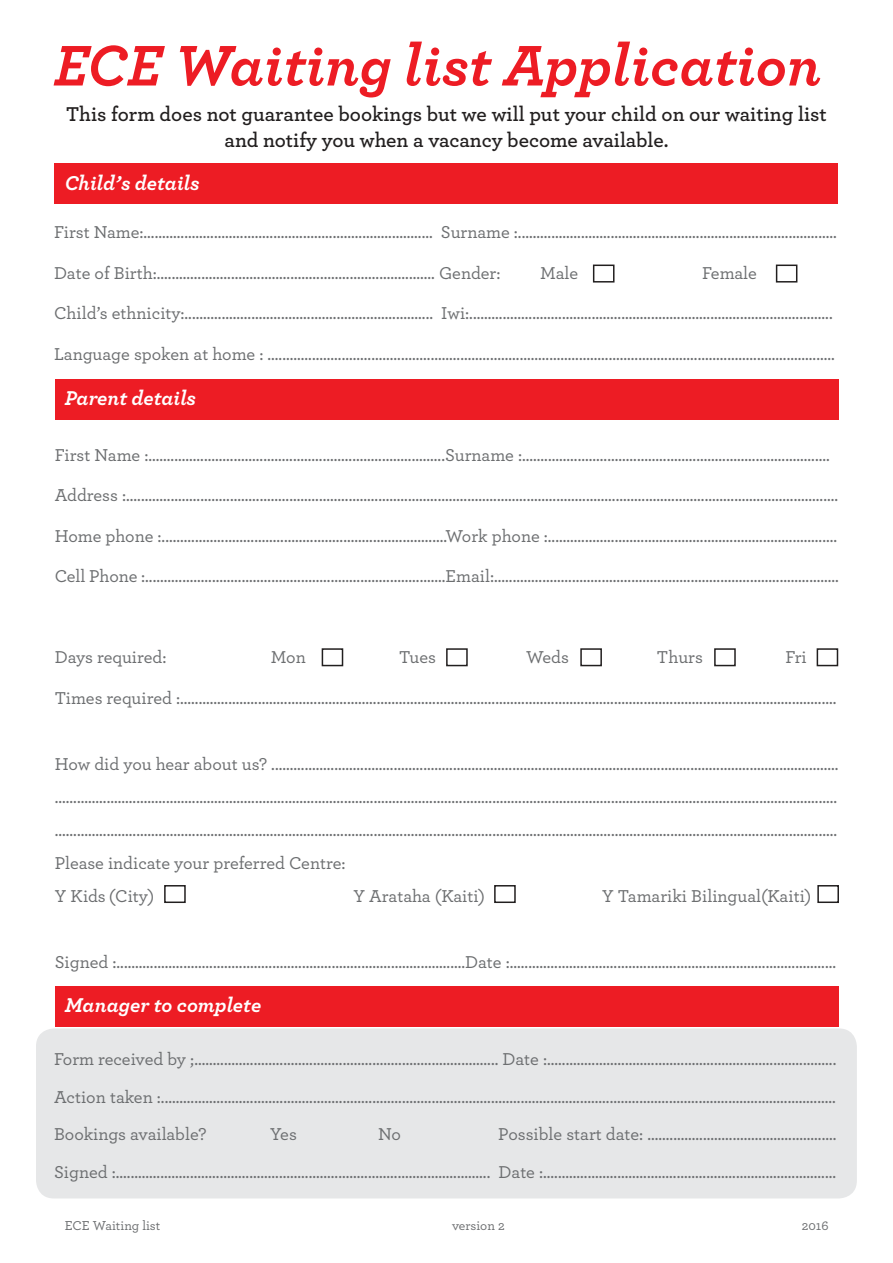
<style>
.page{position:relative;width:893px;height:1263px;background:#fff}
.page>*{position:absolute;margin:0;border:0;box-sizing:border-box;transform-origin:0 0}
.t1{font:italic 700 60px "Archer";color:#ed1c24}
.t2{font:600 21px/25.2px "Archer";color:#221f1f;text-align:center}
.t3{font:italic 700 21px "Archer";color:#fff}
.t4{font:500 18px/33px "Archer";color:#6c6e70}
.t5{font:500 13.5px "Archer";color:#6c6e70}
</style>
<div class="page">
<div style="left:36px;top:1028px;width:821px;height:170px;background:#e6e7e8;border-radius:18px"></div>
<div style="left:55px;top:163px;width:783px;height:40px;background:#ed1c24"></div>
<div style="left:56px;top:379px;width:783px;height:40px;background:#ed1c24"></div>
<div style="left:56px;top:986px;width:783px;height:41px;background:#ed1c24"></div>
<div style="left:593px;top:265px;width:21px;height:18px;border:2px solid #221f1f"></div>
<div style="left:776px;top:265px;width:21px;height:18px;border:2px solid #221f1f"></div>
<div style="left:322px;top:648px;width:21px;height:18px;border:2px solid #221f1f"></div>
<div style="left:446px;top:648px;width:22px;height:18px;border:2px solid #221f1f"></div>
<div style="left:580px;top:648px;width:22px;height:18px;border:2px solid #221f1f"></div>
<div style="left:714px;top:648px;width:22px;height:18px;border:2px solid #221f1f"></div>
<div style="left:817px;top:648px;width:21px;height:18px;border:2px solid #221f1f"></div>
<div style="left:164px;top:885px;width:22px;height:18px;border:2px solid #221f1f"></div>
<div style="left:494px;top:885px;width:22px;height:18px;border:2px solid #221f1f"></div>
<div style="left:817px;top:885px;width:22px;height:18px;border:2px solid #221f1f"></div>
<h1 class="t1" style="left:54px;top:37px;width:769px">ECE Waiting list Application</h1>
<p class="t2" style="left:66px;top:103px;width:762px">This form does not guarantee bookings but we will put your child on our waiting list and notify you when a vacancy become available.</p>
<p class="t3" style="left:65px;top:173px;width:136px">Child’s details</p>
<p class="t4" style="left:54px;top:217px;width:784px">First Name:.............................................................................. Surname :......................................................................................</p>
<p class="t4" style="left:54px;top:257px;width:448px">Date of Birth:........................................................................... Gender:</p>
<p class="t4" style="left:540px;top:257px;width:40px">Male</p>
<p class="t4" style="left:702px;top:257px;width:56px">Female</p>
<p class="t4" style="left:54px;top:298px;width:780px">Child’s ethnicity:................................................................... Iwi:..................................................................................................</p>
<p class="t4" style="left:54px;top:338px;width:782px">Language spoken at home : .........................................................................................................................................................</p>
<p class="t3" style="left:65px;top:388px;width:133px">Parent details</p>
<p class="t4" style="left:55px;top:439px;width:777px">First Name :................................................................................Surname :...................................................................................</p>
<p class="t4" style="left:55px;top:479px;width:785px">Address :................................................................................................................................................................................................</p>
<p class="t4" style="left:55px;top:520px;width:784px">Home phone :.............................................................................Work phone :..............................................................................</p>
<p class="t4" style="left:55px;top:560px;width:786px">Cell Phone :.................................................................................Email:.............................................................................................</p>
<p class="t4" style="left:55px;top:641px;width:113px">Days required:</p>
<p class="t4" style="left:271px;top:641px;width:37px">Mon</p>
<p class="t4" style="left:399px;top:641px;width:38px">Tues</p>
<p class="t4" style="left:526px;top:641px;width:44px">Weds</p>
<p class="t4" style="left:657px;top:641px;width:47px">Thurs</p>
<p class="t4" style="left:785px;top:641px;width:23px">Fri</p>
<p class="t4" style="left:55px;top:682px;width:783px">Times required :.................................................................................................................................................................................</p>
<p class="t4" style="left:55px;top:748px;width:785px">How did you hear about us? ......................................................................................................................................................... ................................................................................................................................................................................................................... ...................................................................................................................................................................................................................<br>Please indicate your preferred Centre:<br>Y Kids (City)</p>
<p class="t4" style="left:353px;top:880px;width:133px">Y Arataha (Kaiti)</p>
<p class="t4" style="left:602px;top:880px;width:211px">Y Tamariki Bilingual(Kaiti)</p>
<p class="t4" style="left:55px;top:946px;width:783px">Signed :..............................................................................................Date :........................................................................................</p>
<p class="t3" style="left:65px;top:995px;width:198px">Manager to complete</p>
<p class="t4" style="left:54px;top:1041px;width:784px;line-height:37.5px;text-align:justify">Form received by ;.................................................................................. Date :..............................................................................<br>Action taken :......................................................................................................................................................................................<br>Bookings available?</p>
<p class="t4" style="left:54px;top:1116px;width:784px;line-height:37.5px;text-align:right">Possible start date: ...................................................<br>Signed :..................................................................................................... Date :...............................................................................</p>
<p class="t5" style="left:65px;top:1219px;width:97px">ECE Waiting list</p>
<p class="t5" style="left:452px;top:1219px;width:54px">version 2</p>
<p class="t5" style="left:802px;top:1219px;width:28px">2016</p>
<p class="t4" style="left:270px;top:1119px;width:28px">Yes</p>
<p class="t4" style="left:378px;top:1119px;width:24px">No</p>
</div>
